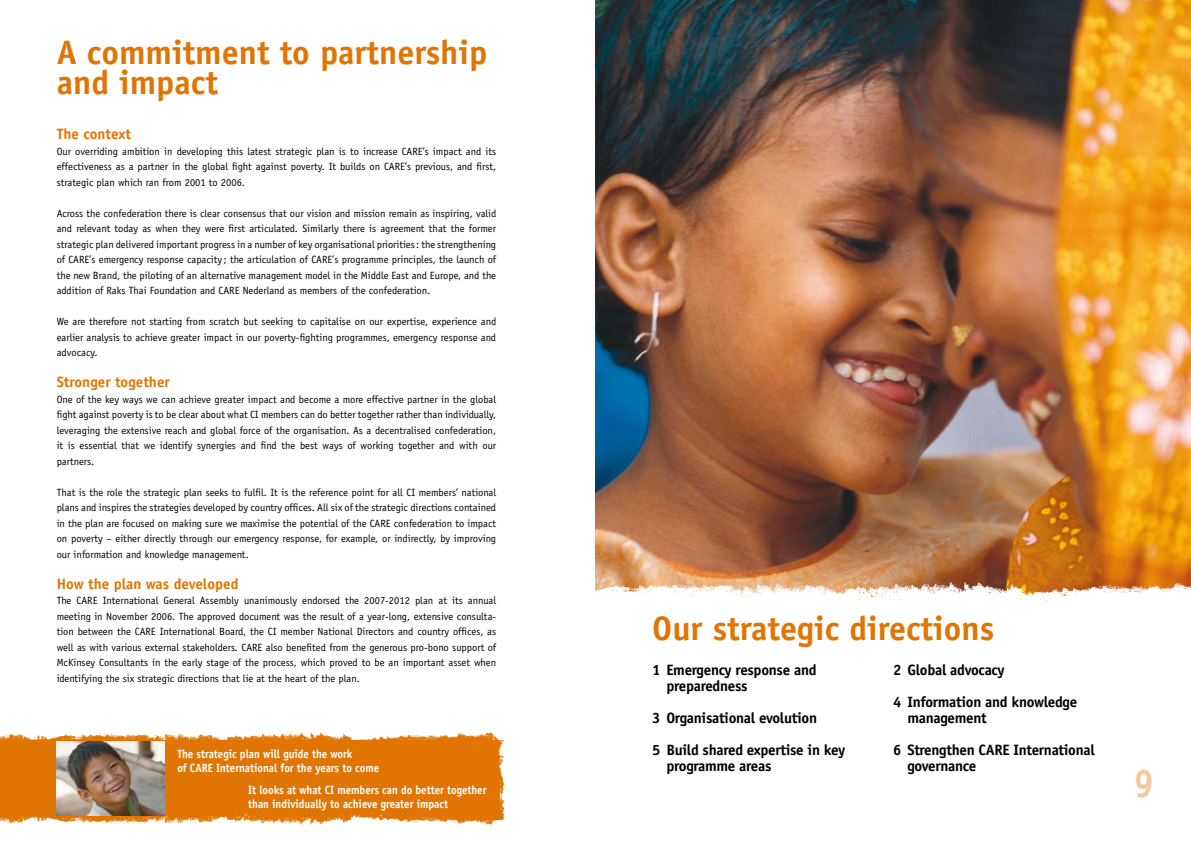
<style>
.page{position:relative;width:1191px;height:842px;background:#fff}
.page>*{position:absolute;margin:0;border:0;box-sizing:border-box;transform-origin:0 0}
.t1{font:700 40px "Officina Sans";color:#f5c99d;scale:.9 1}
.t2{font:700 34px/30px "Officina Sans";color:#e17503}
.t3{font:700 15px/32px "Officina Sans";letter-spacing:-.02em;color:#000}
.t4{font:700 15px "Officina Sans";color:#e17503}
.t5{font:700 12px/14px "Officina Sans";color:#fff;scale:.9 1}
.t6{font:10.5px/15.5px "Officina Sans";color:#000;text-align:justify}
</style>
<div class="page">
<img style="left:595px;top:0;width:596px;height:580px">
<img style="left:0;top:732px;width:497px;height:8px">
<img style="left:497px;top:740px;width:8px;height:80px">
<img style="left:0;top:740px;width:497px;height:85px">
<img style="left:57px;top:742px;width:107px;height:73px">
<img style="left:595px;top:580px;width:596px;height:21px">
<h2 class="t2" style="left:57px;top:37px;width:432px">A commitment to partnership and impact</h2>
<h3 class="t4" style="left:57px;top:125px;width:76px">The context</h3>
<p class="t6" style="left:57px;top:143px;width:441px">Our overriding ambition in developing this latest strategic plan is to increase CARE’s impact and its effectiveness as a partner in the global fight against poverty. It builds on CARE’s previous, and first, strategic plan which ran from 2001 to 2006.</p>
<p class="t6" style="left:57px;top:205px;width:441px">Across the confederation there is clear consensus that our vision and mission remain as inspiring, valid and relevant today as when they were first articulated. Similarly there is agreement that the former strategic plan delivered important progress in a number of key organisational priorities: the strengthening of CARE’s emergency response capacity ; the articulation of CARE’s programme principles, the launch of the new Brand, the piloting of an alternative management model in the Middle East and Europe, and the addition of Raks Thai Foundation and CARE Nederland as members of the confederation.</p>
<p class="t6" style="left:57px;top:314px;width:441px">We are therefore not starting from scratch but seeking to capitalise on our expertise, experience and earlier analysis to achieve greater impact in our poverty-fighting programmes, emergency response and advocacy.</p>
<h3 class="t4" style="left:57px;top:373px;width:115px">Stronger together</h3>
<p class="t6" style="left:57px;top:391px;width:441px">One of the key ways we can achieve greater impact and become a more effective partner in the global fight against poverty is to be clear about what CI members can do better together rather than individually, leveraging the extensive reach and global force of the organisation. As a decentralised confederation, it is essential that we identify synergies and find the best ways of working together and with our partners.</p>
<p class="t6" style="left:57px;top:484px;width:441px">That is the role the strategic plan seeks to fulfil. It is the reference point for all CI members’ national plans and inspires the strategies developed by country offices. All six of the strategic directions contained in the plan are focused on making sure we maximise the potential of the CARE confederation to impact on poverty – either directly through our emergency response, for example, or indirectly, by improving our information and knowledge management.</p>
<h3 class="t4" style="left:57px;top:574px;width:183px">How the plan was developed</h3>
<p class="t6" style="left:57px;top:593px;width:441px">The CARE International General Assembly unanimously endorsed the 2007-2012 plan at its annual meeting in November 2006. The approved document was the result of a year-long, extensive consulta&shy;tion between the CARE International Board, the CI member National Directors and country offices, as well as with various external stakeholders. CARE also benefited from the generous pro-bono support of McKinsey Consultants in the early stage of the process, which proved to be an important asset when identifying the six strategic directions that lie at the heart of the plan.</p>
<p class="t5" style="left:177px;top:747px;width:196px">The strategic plan will guide the work of CARE</p>
<p class="t5" style="left:248px;top:756px;width:266px;line-height:22.5px;text-indent:-32px">International for the years to come<br>It looks at what CI members can do better together</p>
<p class="t5" style="left:248px;top:797px;width:223px">than individually to achieve greater impact</p>
<h2 class="t2" style="left:652px;top:613px;width:343px">Our strategic directions</h2>
<h3 class="t3" style="left:893px;top:654px;width:185px">2 G lobal advocacy<br>4 Information and knowledge</h3>
<h3 class="t3" style="left:893px;top:702px;width:102px;text-align:center">management<br>6 Strengthen CARE</h3>
<h3 class="t3" style="left:666px;top:662px;width:152px;line-height:16px;text-indent:-14px">1 Emergency response and preparedness</h3>
<h3 class="t3" style="left:652px;top:702px;width:195px">3 Organisational evolution<br>5 Build shared expertise in key</h3>
<h3 class="t3" style="left:666px;top:750px;width:106px">programme areas</h3>
<h3 class="t3" style="left:1013px;top:734px;width:83px">International</h3>
<h3 class="t3" style="left:907px;top:750px;width:70px">governance</h3>
<h1 class="t1" style="left:1134px;top:758px;width:24px">9</h1>
</div>
